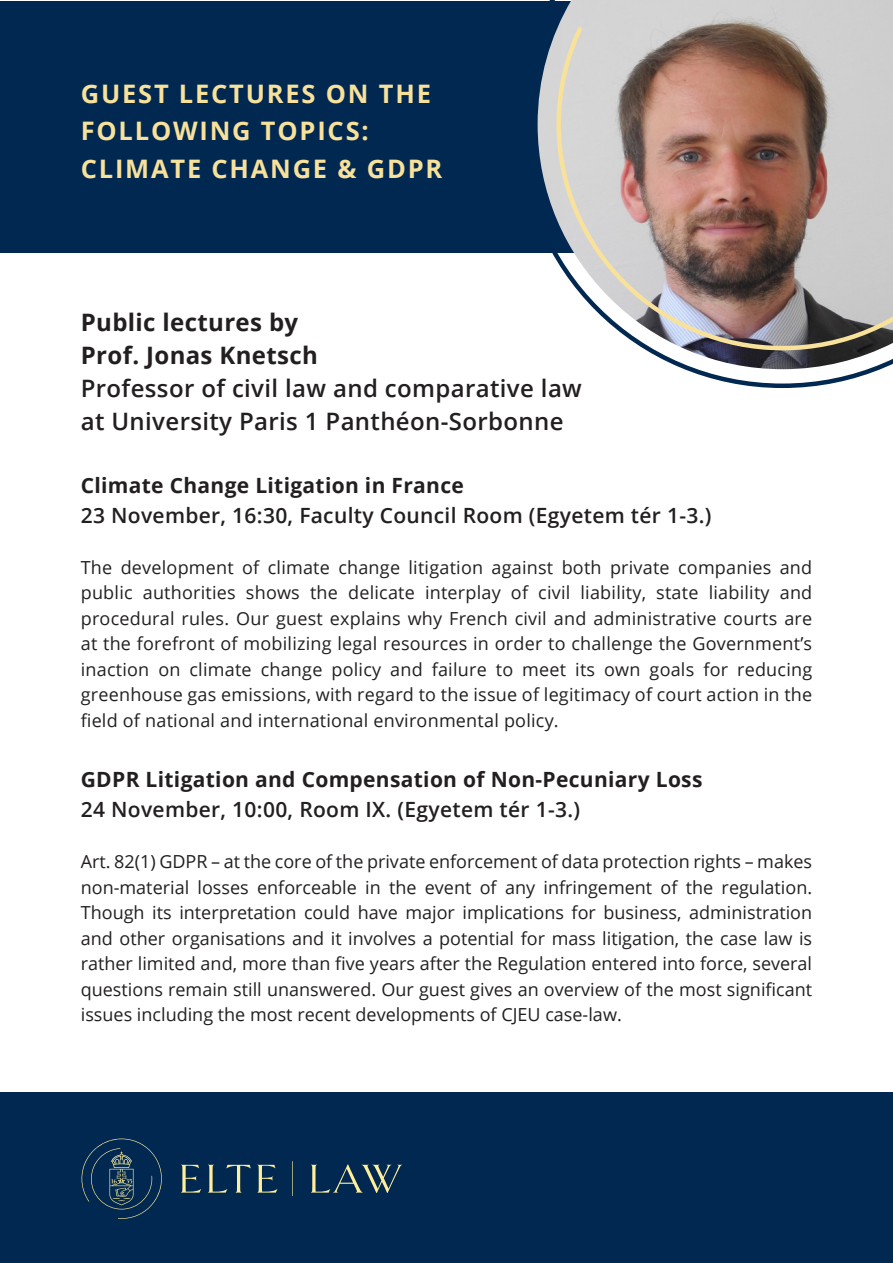
<style>
.page{position:relative;width:893px;height:1263px;background:#fff}
.page>*{position:absolute;margin:0;border:0;box-sizing:border-box;transform-origin:0 0}
.t1{font:700 25.5px/37.5px "Open Sans";letter-spacing:.07em;color:#f8e19a}
.t2{font:600 24px "Open Sans";letter-spacing:.015em;color:#231f20}
.t3{font:700 24px "Open Sans";letter-spacing:.015em;color:#231f20}
.t4{font:600 21px "Open Sans";letter-spacing:.015em;color:#231f20}
.t5{font:700 21px "Open Sans";letter-spacing:.015em;color:#231f20}
.t6{font:18px/25.5px "Open Sans";letter-spacing:.005em;color:#231f20;text-align:justify}
</style>
<div class="page">
<div style="left:0;top:1px;width:893px;height:252px;background:#012851"></div>
<div style="left:0;top:1093px;width:893px;height:170px;background:#012851"></div>
<svg style="left:537px;top:113px;width:344px;height:275px"></svg>
<img style="left:538px;top:0;width:355px;height:369px">
<img style="left:554px;top:0;width:339px;height:353px">
<svg style="left:82px;top:1138px;width:80px;height:81px"></svg>
<svg style="left:292px;top:1161px;width:1px;height:35px"></svg>
<svg style="left:181px;top:1164px;width:20px;height:29px"></svg>
<svg style="left:208px;top:1164px;width:43px;height:29px"></svg>
<svg style="left:257px;top:1164px;width:20px;height:29px"></svg>
<svg style="left:311px;top:1164px;width:91px;height:29px"></svg>
<p class="t1" style="left:81px;top:74px;width:352px">GUEST LECTURES ON THE<br>FOLLOWING TOPICS:</p>
<p class="t1" style="left:81px;top:149px;width:363px">CLIMATE CHANGE &amp; GDPR</p>
<p class="t3" style="left:81px;top:305px;width:219px">Public lectures by</p>
<p class="t3" style="left:81px;top:338px;width:239px">Prof. Jonas Knetsch</p>
<p class="t2" style="left:81px;top:372px;width:503px">Professor of civil law and comparative law</p>
<p class="t2" style="left:81px;top:405px;width:484px">at University Paris 1 Panthéon-Sorbonne</p>
<p class="t5" style="left:81px;top:470px;width:385px">Climate Change Litigation in France</p>
<p class="t4" style="left:81px;top:501px;width:632px">23 November, 16:30, Faculty Council Room (Egyetem tér 1-3.)</p>
<p class="t6" style="left:81px;top:554px;width:733px">The development of climate change litigation against both private companies and public authorities shows the delicate interplay of civil liability, state liability and procedural rules. Our guest explains why French civil and administrative courts are at the forefront of mobilizing legal resources in order to challenge the Government’s inaction on climate change policy and failure to meet its own goals for reducing greenhouse gas emissions, with regard to the issue of legitimacy of court action in the field of national and international environmental policy.</p>
<p class="t5" style="left:81px;top:764px;width:623px">GDPR Litigation and Compensation of Non-Pecuniary Loss</p>
<p class="t4" style="left:81px;top:795px;width:501px">24 November, 10:00, Room IX. (Egyetem tér 1-3.)</p>
<p class="t6" style="left:81px;top:848px;width:733px">Art. 82(1) GDPR – at the core of the private enforcement of data protection rights – makes non-material losses enforceable in the event of any infringement of the regulation.<br>Though its interpretation could have major implications for business, administration and other organisations and it involves a potential for mass litigation, the case law is rather limited and, more than five years after the Regulation entered into force, several questions remain still unanswered. Our guest gives an overview of the most significant issues including the most recent developments of CJEU case-law.</p>
</div>
